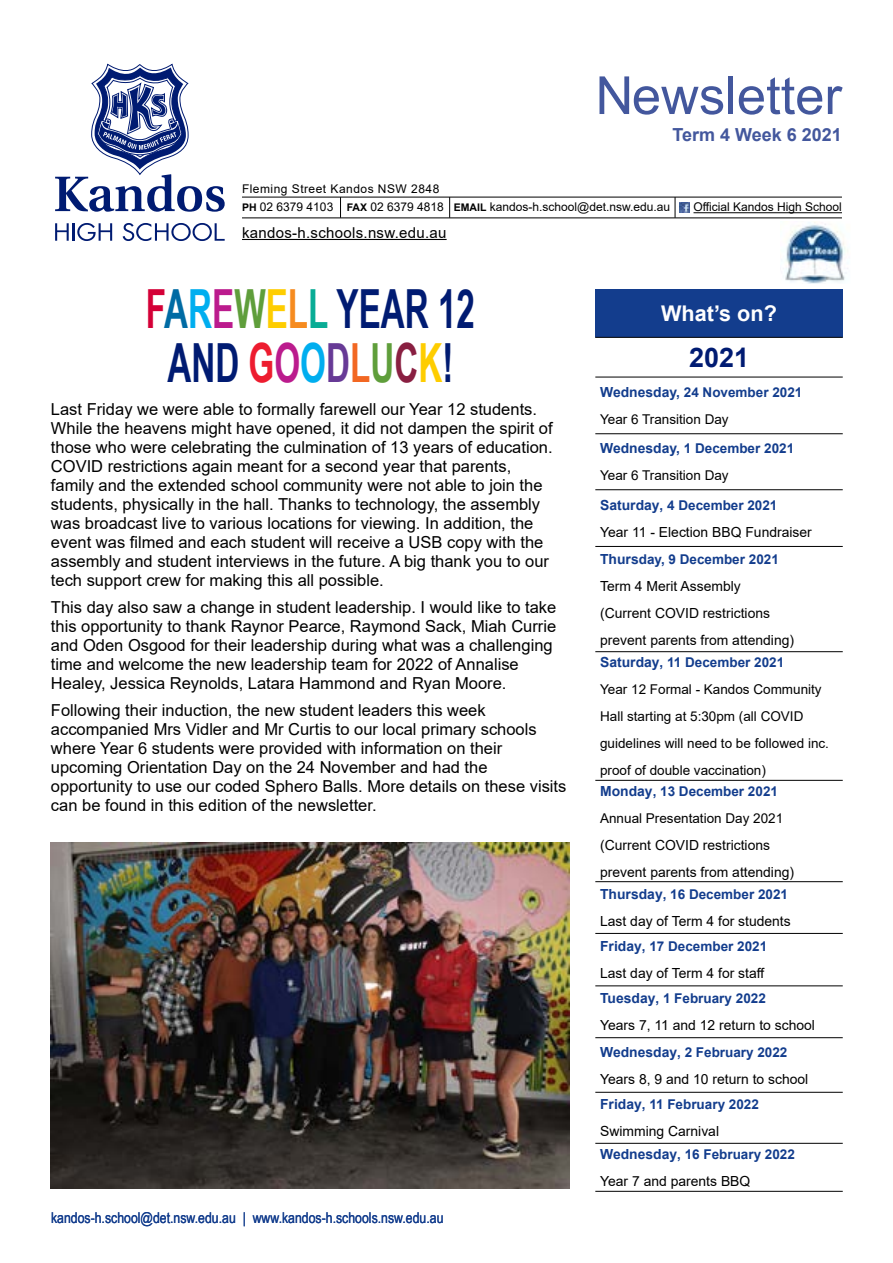
<style>
.page{position:relative;width:893px;height:1263px;background:#fff}
.page>*{position:absolute;margin:0;border:0;box-sizing:border-box;transform-origin:0 0}
.t1{font:700 54px/54px "Arial Narrow";color:#001b72;text-align:center;scale:.75 1}
.t2{font:52.5px "Arial";color:#43579d}
.t3{font:700 27px "Arial";color:#001b72}
.t4{font:700 21.6px "Arial";color:#fff}
.t5{font:700 18px "Arial";color:#43579d}
.t6{font:16.5px/18.9px "Arial";color:#000}
.t7{font:15px "Arial Narrow";color:#133d8d}
.t8{font:15px "Arial";letter-spacing:.02em;color:#000}
.t9{font:13.95px/27px "Arial";color:#000}
.t10{font:13.5px/27px "Arial";color:#000}
.t11{font:700 13.5px "Arial";color:#133d8d}
.t12{font:12px/18.3px "Arial";color:#000}
.s1{font-weight:700;font-size:10.5px}
.s2{color:#d40037}
.s3{color:#006ba4}
.s4{color:#00aeef}
.s5{color:#bb1b8d}
.s6{color:#5f9e3b}
.s7{color:#fecd00}
.s8{color:#f68b1f}
.s9{color:#09ac95}
.s10{color:#ed1c2f}
.s11{color:#673a96}
.s12{color:#f26722}
.s13{color:#891f41}
.s14{font-weight:700;font-size:13.95px;color:#133d8d}
.s15{font-weight:700;color:#133d8d}
.s16{font-size:13.95px}
</style>
<div class="page">
<img style="left:51px;top:843px;width:519px;height:346px">
<div style="left:595px;top:289px;width:248px;height:48px;background:#133d8d"></div>
<svg style="left:595px;top:376px;width:248px;height:815px"></svg>
<hr style="left:595px;top:337px;width:248px;height:1px;background:#000">
<hr style="left:595px;top:377px;width:248px;height:1px;background:#000">
<hr style="left:595px;top:433px;width:248px;height:1px;background:#000">
<hr style="left:595px;top:489px;width:248px;height:1px;background:#000">
<hr style="left:595px;top:546px;width:248px;height:1px;background:#000">
<hr style="left:595px;top:651px;width:248px;height:1px;background:#000">
<hr style="left:595px;top:780px;width:248px;height:1px;background:#000">
<hr style="left:595px;top:881px;width:248px;height:1px;background:#000">
<hr style="left:595px;top:933px;width:248px;height:1px;background:#000">
<hr style="left:595px;top:985px;width:248px;height:1px;background:#000">
<hr style="left:595px;top:1037px;width:248px;height:1px;background:#000">
<hr style="left:595px;top:1092px;width:248px;height:1px;background:#000">
<hr style="left:595px;top:1143px;width:248px;height:1px;background:#000">
<hr style="left:595px;top:1191px;width:248px;height:1px;background:#000">
<svg style="left:55px;top:64px;width:169px;height:177px"></svg>
<hr style="left:693px;top:212px;width:149px;height:1px;background:#000">
<hr style="left:242px;top:239px;width:205px;height:1px;background:#000">
<svg style="left:675px;top:198px;width:15px;height:20px"></svg>
<svg style="left:449px;top:198px;width:1px;height:20px"></svg>
<svg style="left:340px;top:198px;width:1px;height:20px"></svg>
<hr style="left:242px;top:197px;width:600px;height:1px;background:#000">
<hr style="left:242px;top:218px;width:600px;height:1px;background:#000">
<img style="left:785px;top:222px;width:63px;height:61px">
<h2 class="t2" style="left:595px;top:59px;width:248px">Newsletter</h2>
<p class="t5" style="left:672px;top:122px;width:171px">Term 4 Week 6 2021</p>
<p class="t12" style="left:242px;top:180px;width:430px">Fleming Street Kandos NSW 2848<br><span class="s1">PH</span> 02 6379 4103 <span class="s1">FAX</span> 02 6379 4818 <span class="s1">EMAIL</span> kandos-h.school@det.nsw.edu.au</p>
<p class="t8" style="left:242px;top:222px;width:206px">kandos-h.schools.nsw.edu.au</p>
<p class="t12" style="left:693px;top:198px;width:150px">Official Kandos High School</p>
<h1 class="t1" style="left:146px;top:280px;width:440px"><span class="s2">F</span><span class="s3">A</span><span class="s4">R</span><span class="s5">E</span><span class="s6">W</span><span class="s7">E</span><span class="s8">L</span><span class="s9">L</span> YEAR 12<br>AND <span class="s10">G</span><span class="s5">O</span><span class="s4">O</span><span class="s11">D</span><span class="s12">L</span><span class="s6">U</span><span class="s13">C</span><span class="s7">K</span>!</h1>
<p class="t6" style="left:51px;top:399px;width:503px">Last Friday we were able to formally farewell our Year 12 students.<br>While the heavens might have opened, it did not dampen the spirit of those who were celebrating the culmination of 13 years of education.<br>COVID restrictions again meant for a second year that parents, family and the extended school community were not able to join the students, physically in the hall. Thanks to technology, the assembly was broadcast live to various locations for viewing. In addition, the event was filmed and each student will receive a USB copy with the assembly and student interviews in the future. A big thank you to our tech support crew for making this all possible.</p>
<p class="t6" style="left:51px;top:598px;width:507px">This day also saw a change in student leadership. I would like to take this opportunity to thank Raynor Pearce, Raymond Sack, Miah Currie and Oden Osgood for their leadership during what was a challenging time and welcome the new leadership team for 2022 of Annalise Healey, Jessica Reynolds, Latara Hammond and Ryan Moore.</p>
<p class="t6" style="left:51px;top:701px;width:517px">Following their induction, the new student leaders this week accompanied Mrs Vidler and Mr Curtis to our local primary schools where Year 6 students were provided with information on their upcoming Orientation Day on the 24 November and had the opportunity to use our coded Sphero Balls. More details on these visits can be found in this edition of the newsletter.</p>
<p class="t7" style="left:51px;top:1206px;width:394px">kandos-h.school@det.nsw.edu.au | www.kandos-h.schools.nsw.edu.au</p>
<h3 class="t4" style="left:661px;top:298px;width:117px">What’s on?</h3>
<h3 class="t3" style="left:689px;top:338px;width:62px">2021</h3>
<p class="t10" style="left:600px;top:379px;width:204px"><span class="s14">Wednesday,</span> <span class="s15">24 November 2021<br></span>Year 6 Transition Day</p>
<p class="t10" style="left:600px;top:435px;width:196px"><span class="s14">Wednesday,</span> <span class="s15">1 December 2021<br></span>Year 6 Transition Day</p>
<p class="t11" style="left:600px;top:495px;width:179px"><span class="s16">Saturday</span>, 4 December 2021</p>
<p class="t9" style="left:600px;top:518px;width:213px">Year 11 - Election BBQ Fundraiser</p>
<p class="t11" style="left:600px;top:549px;width:180px"><span class="s16">Thurs</span>day, 9 December 2021</p>
<p class="t9" style="left:600px;top:572px;width:195px">Term 4 Merit Assembly (Current COVID restrictions prevent parents from attending)</p>
<p class="t10" style="left:600px;top:649px;width:230px"><span class="s14">Saturday</span><span class="s15">, 11 December 2021<br></span>Year 12 Formal - Kandos Community<br>Hall starting at 5:30pm (all COVID guidelines will need to be followed inc. proof of double vaccination)</p>
<p class="t10" style="left:600px;top:777px;width:185px"><span class="s14">Monday</span><span class="s15">, 13 December 2021<br></span>Annual Presentation Day 2021</p>
<p class="t9" style="left:600px;top:831px;width:195px">(Current COVID restrictions prevent parents from attending)</p>
<p class="t11" style="left:600px;top:885px;width:189px"><span class="s16">Thursday</span>, 16 December 2021</p>
<p class="t9" style="left:600px;top:908px;width:192px">Last day of Term 4 for students</p>
<p class="t11" style="left:600px;top:937px;width:169px"><span class="s16">Friday</span>, 17 December 2021</p>
<p class="t9" style="left:600px;top:960px;width:166px">Last day of Term 4 for staff</p>
<p class="t11" style="left:600px;top:989px;width:167px"><span class="s16">Tuesday</span>, 1 February 2022</p>
<p class="t9" style="left:600px;top:1012px;width:216px">Years 7, 11 and 12 return to school</p>
<p class="t11" style="left:600px;top:1042px;width:189px"><span class="s16">Wednesday</span>, 2 February 2022</p>
<p class="t9" style="left:600px;top:1065px;width:210px">Years 8, 9 and 10 return to school</p>
<p class="t11" style="left:600px;top:1095px;width:160px"><span class="s16">Friday</span>, 11 February 2022</p>
<p class="t9" style="left:600px;top:1118px;width:120px">Swimming Carnival</p>
<p class="t11" style="left:600px;top:1144px;width:196px"><span class="s16">Wednesday</span>, 16 February 2022</p>
<p class="t9" style="left:600px;top:1167px;width:152px">Year 7 and parents BBQ</p>
</div>
